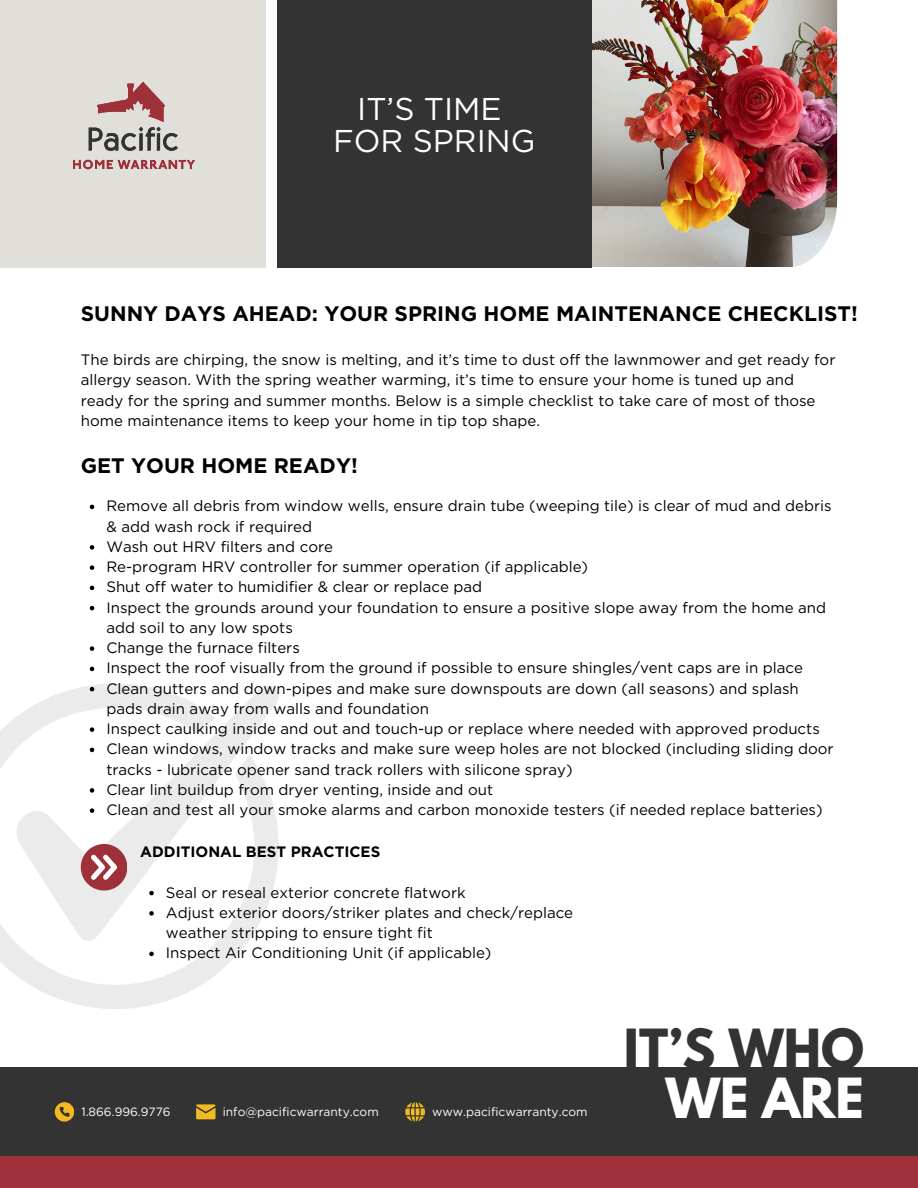
<style>
.page{position:relative;width:918px;height:1188px;background:#fff}
.page>*{position:absolute;margin:0;border:0;box-sizing:border-box;transform-origin:0 0}
.t1{font:700 49.05px "League Spartan";color:#333}
.t2{font:700 49.05px "League Spartan";color:#fff}
.t3{font:31.5px "Gotham";color:#fff}
.t4{font:700 21px "Gotham";color:#000}
.t5{font:15px/20.2px "Gotham";color:#000}
.t6{font:700 15px "Gotham";color:#000}
.t7{font:12px "Gotham";color:#fff}
</style>
<div class="page">
<img style="left:592px;top:0;width:245px;height:267px">
<svg style="left:0;top:683px;width:247px;height:326px"></svg>
<svg style="left:13px;top:684px;width:266px;height:259px"></svg>
<svg style="left:81px;top:844px;width:46px;height:46px"></svg>
<svg style="left:90px;top:505px;width:4px;height:4px"></svg>
<svg style="left:90px;top:545px;width:4px;height:5px"></svg>
<svg style="left:90px;top:565px;width:4px;height:5px"></svg>
<svg style="left:90px;top:586px;width:4px;height:4px"></svg>
<svg style="left:90px;top:606px;width:4px;height:4px"></svg>
<svg style="left:90px;top:646px;width:4px;height:5px"></svg>
<svg style="left:90px;top:667px;width:4px;height:4px"></svg>
<svg style="left:90px;top:687px;width:4px;height:4px"></svg>
<svg style="left:90px;top:727px;width:4px;height:5px"></svg>
<svg style="left:90px;top:748px;width:4px;height:4px"></svg>
<svg style="left:90px;top:788px;width:4px;height:5px"></svg>
<svg style="left:90px;top:808px;width:4px;height:5px"></svg>
<div style="left:0;top:0;width:266px;height:267px;background:#e1dfd9"></div>
<div style="left:277px;top:0;width:315px;height:267px;background:#333"></div>
<svg style="left:149px;top:891px;width:5px;height:4px"></svg>
<svg style="left:149px;top:911px;width:5px;height:5px"></svg>
<svg style="left:149px;top:952px;width:5px;height:4px"></svg>
<svg style="left:89px;top:82px;width:89px;height:69px"></svg>
<svg style="left:73px;top:160px;width:122px;height:9px"></svg>
<div style="left:0;top:1068px;width:918px;height:88px;background:#333"></div>
<div style="left:0;top:1156px;width:918px;height:32px;background:#9e3039"></div>
<svg style="left:405px;top:1102px;width:19px;height:19px"></svg>
<svg style="left:196px;top:1104px;width:19px;height:15px"></svg>
<svg style="left:55px;top:1102px;width:19px;height:19px"></svg>
<p class="t3" style="left:357px;top:90px;width:146px">IT’S TIME</p>
<p class="t3" style="left:333px;top:122px;width:204px">FOR SPRING</p>
<p class="t4" style="left:81px;top:301px;width:779px">SUNNY DAYS AHEAD: YOUR SPRING HOME MAINTENANCE CHECKLIST!</p>
<p class="t5" style="left:81px;top:350px;width:756px">The birds are chirping, the snow is melting, and it’s time to dust off the lawnmower and get ready for allergy season. With the spring weather warming, it’s time to ensure your home is tuned up and ready for the spring and summer months. Below is a simple checklist to take care of most of those home maintenance items to keep your home in tip top shape.</p>
<p class="t4" style="left:81px;top:453px;width:279px">GET YOUR HOME READY!</p>
<p class="t5" style="left:106px;top:496px;width:727px">Remove all debris from window wells, ensure drain tube (weeping tile) is clear of mud and debris &amp; add wash rock if required</p>
<p class="t5" style="left:106px;top:536px;width:228px">Wash out HRV filters and core</p>
<p class="t5" style="left:106px;top:557px;width:483px">Re-program HRV controller for summer operation (if applicable)</p>
<h2 class="t5" style="left:106px;top:577px;width:377px">Shut off water to humidifier &amp; clear or replace pad</h2>
<p class="t5" style="left:106px;top:597px;width:721px">Inspect the grounds around your foundation to ensure a positive slope away from the home and add soil to any low spots</p>
<h2 class="t5" style="left:106px;top:638px;width:195px">Change the furnace filters</h2>
<p class="t5" style="left:106px;top:658px;width:698px">Inspect the roof visually from the ground if possible to ensure shingles/vent caps are in place</p>
<p class="t5" style="left:106px;top:678px;width:694px">Clean gutters and down-pipes and make sure downspouts are down (all seasons) and splash pads drain away from walls and foundation</p>
<p class="t5" style="left:106px;top:719px;width:715px">Inspect caulking inside and out and touch-up or replace where needed with approved products</p>
<p class="t5" style="left:106px;top:739px;width:729px">Clean windows, window tracks and make sure weep holes are not blocked (including sliding door tracks - lubricate opener sand track rollers with silicone spray)</p>
<p class="t5" style="left:106px;top:779px;width:388px">Clear lint buildup from dryer venting, inside and out</p>
<p class="t5" style="left:106px;top:800px;width:718px">Clean and test all your smoke alarms and carbon monoxide testers (if needed replace batteries)</p>
<p class="t6" style="left:140px;top:843px;width:242px">ADDITIONAL BEST PRACTICES</p>
<p class="t5" style="left:166px;top:882px;width:301px">Seal or reseal exterior concrete flatwork</p>
<p class="t5" style="left:166px;top:902px;width:409px">Adjust exterior doors/striker plates and check/replace weather stripping to ensure tight fit</p>
<h3 class="t5" style="left:166px;top:943px;width:327px">Inspect Air Conditioning Unit (if applicable)</h3>
<h1 class="t7" style="left:81px;top:1104px;width:91px">1.866.996.9776</h1>
<p class="t7" style="left:223px;top:1104px;width:157px">info@pacificwarranty.com</p>
<p class="t7" style="left:432px;top:1104px;width:157px">www.pacificwarranty.com</p>
<p class="t1" style="left:624px;top:1025px;width:242px">IT’S WHO</p>
<p class="t2" style="left:665px;top:1073px;width:200px">WE ARE</p>
</div>
